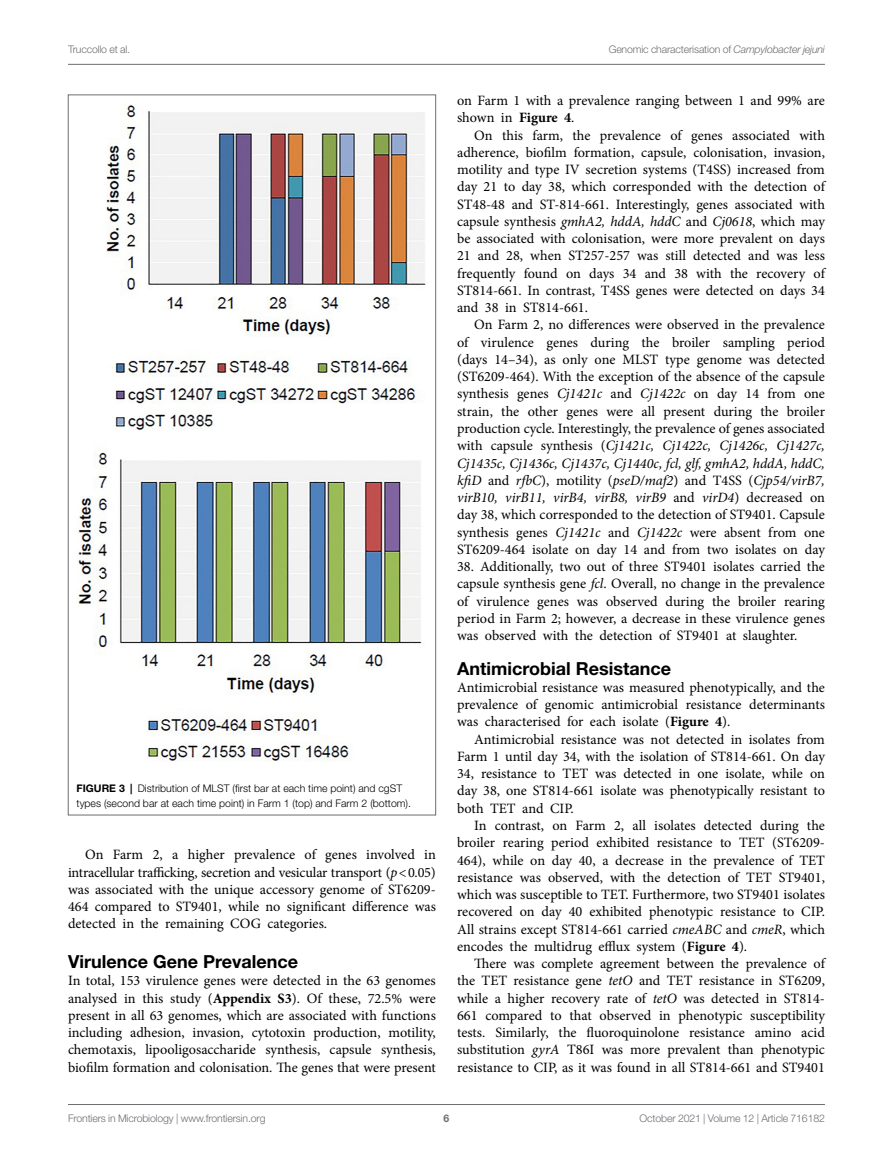
<style>
.page{position:relative;width:893px;height:1170px;background:#fff}
.page>*{position:absolute;margin:0;border:0;box-sizing:border-box;transform-origin:0 0}
.HEAD_2{font:700 18px "Helvetica Neue LT Std";color:#000}
.TEXT{font:14.25px/17.2px "Minion Pro";color:#000;text-align:justify}
.TEXT_FLUSH{font:14.25px/17.2px "Minion Pro";color:#000;text-align:justify}
.t1{font:300 10.5px "Helvetica Neue LT Std";letter-spacing:-.015em;color:#6d6e71}
.FIG_LEG{font:300 10.5px/14.2px "Helvetica Neue LT Std";color:#000}
.t2{font:700 10.5px "Helvetica Neue LT Std";color:#6d6e71}
.s1{font-style:italic}
.s2{font-weight:700}
</style>
<div class="page">
<hr style="left:68px;top:64px;width:757px;height:1px;background:#6d6e71">
<hr style="left:68px;top:1104px;width:757px;height:1px;background:#6d6e71">
<img style="left:77px;top:105px;width:349px;height:657px">
<p class="t1" style="left:68px;top:42px;width:64px">Truccollo et al.</p>
<p class="t1" style="left:609px;top:42px;width:218px">Genomic characterisation of <span class="s1">Campylobacter jejuni</span></p>
<p class="FIG_LEG" style="left:77px;top:781px;width:336px"><span class="s2">FIGURE 3 |</span> Distribution of MLST (first bar at each time point) and cgST types (second bar at each time point) in Farm 1 (top) and Farm 2 (bottom).</p>
<p class="TEXT" style="left:68px;top:846px;width:369px;text-indent:17px">On Farm 2, a higher prevalence of genes involved in intracellular trafficking, secretion and vesicular transport (<span class="s1">p</span>&lt;0.05) was associated with the unique accessory genome of ST6209- 464 compared to ST9401, while no significant difference was detected in the remaining COG categories.</p>
<p class="HEAD_2" style="left:68px;top:950px;width:232px">Virulence Gene Prevalence</p>
<p class="TEXT_FLUSH" style="left:68px;top:972px;width:369px">In total, 153 virulence genes were detected in the 63 genomes analysed in this study (<span class="s2">Appendix S3</span>). Of these, 72.5% were present in all 63 genomes, which are associated with functions including adhesion, invasion, cytotoxin production, motility, chemotaxis, lipooligosaccharide synthesis, capsule synthesis, biofilm formation and colonisation. The genes that were present</p>
<p class="TEXT_FLUSH" style="left:457px;top:92px;width:369px">on Farm 1 with a prevalence ranging between 1 and 99% are shown in <span class="s2">Figure 4</span>.</p>
<p class="TEXT" style="left:457px;top:126px;width:369px;text-indent:17px">On this farm, the prevalence of genes associated with adherence, biofilm formation, capsule, colonisation, invasion, motility and type IV secretion systems (T4SS) increased from day 21 to day 38, which corresponded with the detection of ST48-48 and ST-814-661. Interestingly, genes associated with capsule synthesis <span class="s1">gmhA2, hddA, hddC</span> and <span class="s1">Cj0618</span>, which may be associated with colonisation, were more prevalent on days 21 and 28, when ST257-257 was still detected and was less frequently found on days 34 and 38 with the recovery of ST814-661. In contrast, T4SS genes were detected on days 34 and 38 in ST814-661.</p>
<p class="TEXT" style="left:457px;top:316px;width:369px;text-indent:17px">On Farm 2, no differences were observed in the prevalence of virulence genes during the broiler sampling period (days 14–34), as only one MLST type genome was detected (ST6209-464). With the exception of the absence of the capsule synthesis genes <span class="s1">Cj1421c</span> and <span class="s1">Cj1422c</span> on day 14 from one strain, the other genes were all present during the broiler production cycle. Interestingly, the prevalence of genes associated with capsule synthesis (<span class="s1">Cj1421c, Cj1422c, Cj1426c, Cj1427c, Cj1435c, Cj1436c, Cj1437c, Cj1440c, fcl, glf, gmhA2, hddA, hddC, kfiD</span> and <span class="s1">rfbC</span>), motility (<span class="s1">pseD/maf2</span>) and T4SS (<span class="s1">Cjp54/virB7, virB10, virB11, virB4, virB8, virB9</span> and <span class="s1">virD4</span>) decreased on day 38, which corresponded to the detection of ST9401. Capsule synthesis genes <span class="s1">Cj1421c</span> and <span class="s1">Cj1422c</span> were absent from one ST6209-464 isolate on day 14 and from two isolates on day</p>
<p class="TEXT" style="left:457px;top:558px;width:369px">38. Additionally, two out of three ST9401 isolates carried the capsule synthesis gene <span class="s1">fcl</span>. Overall, no change in the prevalence of virulence genes was observed during the broiler rearing period in Farm 2; however, a decrease in these virulence genes was observed with the detection of ST9401 at slaughter.</p>
<p class="HEAD_2" style="left:457px;top:657px;width:215px">Antimicrobial Resistance</p>
<p class="TEXT_FLUSH" style="left:457px;top:678px;width:369px">Antimicrobial resistance was measured phenotypically, and the prevalence of genomic antimicrobial resistance determinants was characterised for each isolate (<span class="s2">Figure 4</span>).</p>
<p class="TEXT" style="left:457px;top:730px;width:369px;text-indent:17px">Antimicrobial resistance was not detected in isolates from Farm 1 until day 34, with the isolation of ST814-661. On day 34, resistance to TET was detected in one isolate, while on day 38, one ST814-661 isolate was phenotypically resistant to both TET and CIP.</p>
<p class="TEXT" style="left:457px;top:816px;width:369px;text-indent:17px">In contrast, on Farm 2, all isolates detected during the broiler rearing period exhibited resistance to TET (ST6209- 464), while on day 40, a decrease in the prevalence of TET resistance was observed, with the detection of TET ST9401, which was susceptible to TET. Furthermore, two ST9401 isolates recovered on day 40 exhibited phenotypic resistance to CIP.<br>All strains except ST814-661 carried <span class="s1">cmeABC</span> and <span class="s1">cmeR</span>, which encodes the multidrug efflux system (<span class="s2">Figure 4</span>).</p>
<p class="TEXT" style="left:457px;top:954px;width:369px;text-indent:17px">There was complete agreement between the prevalence of the TET resistance gene <span class="s1">tetO</span> and TET resistance in ST6209, while a higher recovery rate of <span class="s1">tetO</span> was detected in ST814- 661 compared to that observed in phenotypic susceptibility tests. Similarly, the fluoroquinolone resistance amino acid substitution <span class="s1">gyrA</span> T86I was more prevalent than phenotypic resistance to CIP, as it was found in all ST814-661 and ST9401</p>
<p class="t1" style="left:68px;top:1111px;width:199px">Frontiers in Microbiology | www.frontiersin.org</p>
<p class="t2" style="left:444px;top:1111px;width:7px">6</p>
<p class="t1" style="left:640px;top:1111px;width:187px">October 2021 | Volume 12 | Article 716182</p>
</div>
